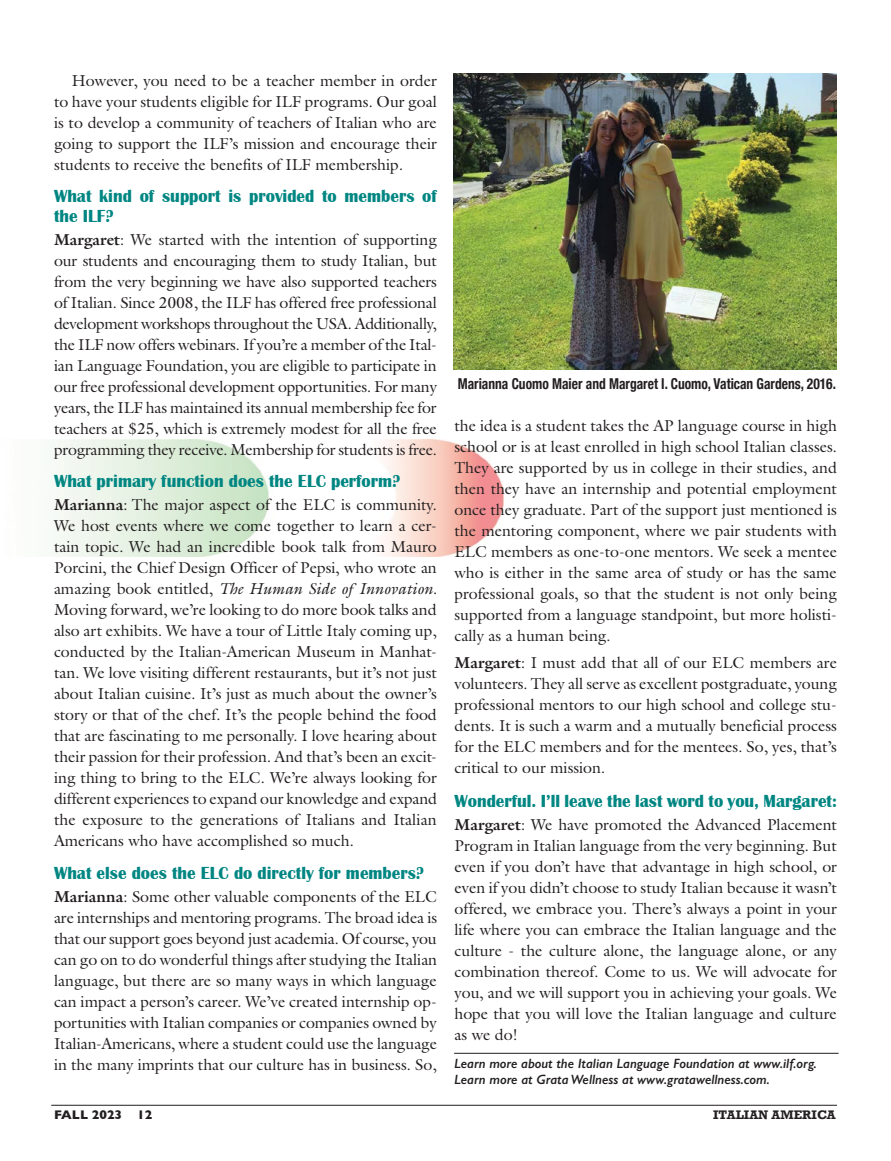
<style>
.page{position:relative;width:891px;height:1161px;background:#fff}
.page>*{position:absolute;margin:0;border:0;box-sizing:border-box;transform-origin:0 0}
.t1{font:700 18px/19.5px "Britannic";color:#008682;scale:.95 1}
.t2{font:15.9px/21px "Galliard Pro";color:#231f20;text-align:justify}
.t3{font:700 condensed 15px "Helvetica Neue";color:#231f20;scale:.9 1}
.t4{font:italic 600 13.5px/16.5px "Gill Sans";color:#231f20}
.t5{font:700 12.75px "Rockwell";color:#231f20}
.t6{font:700 12.75px "Gill Sans";color:#231f20}
.s1{font-weight:700}
.s2{font-style:italic}
</style>
<div class="page">
<hr style="left:51px;top:1105px;width:786px;height:1px;background:#231f20">
<img style="left:57px;top:439px;width:447px;height:117px">
<img style="left:454px;top:74px;width:383px;height:296px">
<hr style="left:454px;top:1053px;width:385px;height:1px;background:#231f20">
<p class="t2" style="left:54px;top:69px;width:384px;text-indent:18px">However, you need to be a teacher member in order to have your students eligible for ILF programs. Our goal is to develop a community of teachers of Italian who are going to support the ILF’s mission and encourage their students to receive the benefits of ILF membership.</p>
<p class="t1" style="left:54px;top:186px;width:405px">What kind of support is provided to members of the ILF?</p>
<p class="t2" style="left:54px;top:228px;width:385px"><span class="s1">Margaret</span>: We started with the intention of supporting our students and encouraging them to study Italian, but from the very beginning we have also supported teachers of Italian. Since 2008, the ILF has offered free professional development workshops throughout the USA. Additionally, the ILF now offers webinars. If you’re a member of the Ital&shy;ian Language Foundation, you are eligible to participate in our free professional development opportunities. For many years, the ILF has maintained its annual membership fee for teachers at $25, which is extremely modest for all the free programming they receive. Membership for students is free.</p>
<p class="t1" style="left:54px;top:471px;width:366px">What primary function does the ELC perform?</p>
<p class="t2" style="left:54px;top:494px;width:385px"><span class="s1">Marianna</span>: The major aspect of the ELC is community.<br>We host events where we come together to learn a cer&shy;tain topic. We had an incredible book talk from Mauro Porcini, the Chief Design Officer of Pepsi, who wrote an amazing book entitled, <span class="s2">The Human Side of Innovation.<br></span>Moving forward, we’re looking to do more book talks and also art exhibits. We have a tour of Little Italy coming up, conducted by the Italian-American Museum in Manhat&shy;tan. We love visiting different restaurants, but it’s not just about Italian cuisine. It’s just as much about the owner’s story or that of the chef. It’s the people behind the food that are fascinating to me personally. I love hearing about their passion for their profession. And that’s been an excit&shy;ing thing to bring to the ELC. We’re always looking for different experiences to expand our knowledge and expand the exposure to the generations of Italians and Italian Americans who have accomplished so much.</p>
<p class="t1" style="left:54px;top:863px;width:391px">What else does the ELC do directly for members?</p>
<p class="t2" style="left:54px;top:885px;width:385px"><span class="s1">Marianna</span>: Some other valuable components of the ELC are internships and mentoring programs. The broad idea is that our support goes beyond just academia. Of course, you can go on to do wonderful things after studying the Italian language, but there are so many ways in which language can impact a person’s career. We’ve created internship op&shy;portunities with Italian companies or companies owned by Italian-Americans, where a student could use the language in the many imprints that our culture has in business. So,</p>
<p class="t3" style="left:458px;top:371px;width:422px">Marianna Cuomo Maier and Margaret I. Cuomo, Vatican Gardens, 2016.</p>
<p class="t2" style="left:454px;top:415px;width:384px">the idea is a student takes the AP language course in high school or is at least enrolled in high school Italian classes.<br>They are supported by us in college in their studies, and then they have an internship and potential employment once they graduate. Part of the support just mentioned is the mentoring component, where we pair students with ELC members as one-to-one mentors. We seek a mentee who is either in the same area of study or has the same professional goals, so that the student is not only being supported from a language standpoint, but more holisti&shy;cally as a human being.</p>
<p class="t2" style="left:454px;top:652px;width:384px"><span class="s1">Margaret</span>: I must add that all of our ELC members are volunteers. They all serve as excellent postgraduate, young professional mentors to our high school and college stu&shy;dents. It is such a warm and a mutually beneficial process for the ELC members and for the mentees. So, yes, that’s critical to our mission.</p>
<p class="t1" style="left:454px;top:791px;width:404px">Wonderful. I’ll leave the last word to you, Margaret:</p>
<p class="t2" style="left:454px;top:814px;width:384px"><span class="s1">Margaret</span>: We have promoted the Advanced Placement Program in Italian language from the very beginning. But even if you don’t have that advantage in high school, or even if you didn’t choose to study Italian because it wasn’t offered, we embrace you. There’s always a point in your life where you can embrace the Italian language and the culture - the culture alone, the language alone, or any combination thereof. Come to us. We will advocate for you, and we will support you in achieving your goals. We hope that you will love the Italian language and culture as we do!</p>
<p class="t4" style="left:454px;top:1055px;width:364px">Learn more about the Italian Language Foundation at www.ilf.org.<br>Learn more at Grata Wellness at www.gratawellness.com.</p>
<p class="t6" style="left:54px;top:1105px;width:100px">FALL 2023 12</p>
<p class="t5" style="left:713px;top:1107px;width:124px">ITALIAN AMERICA</p>
</div>
